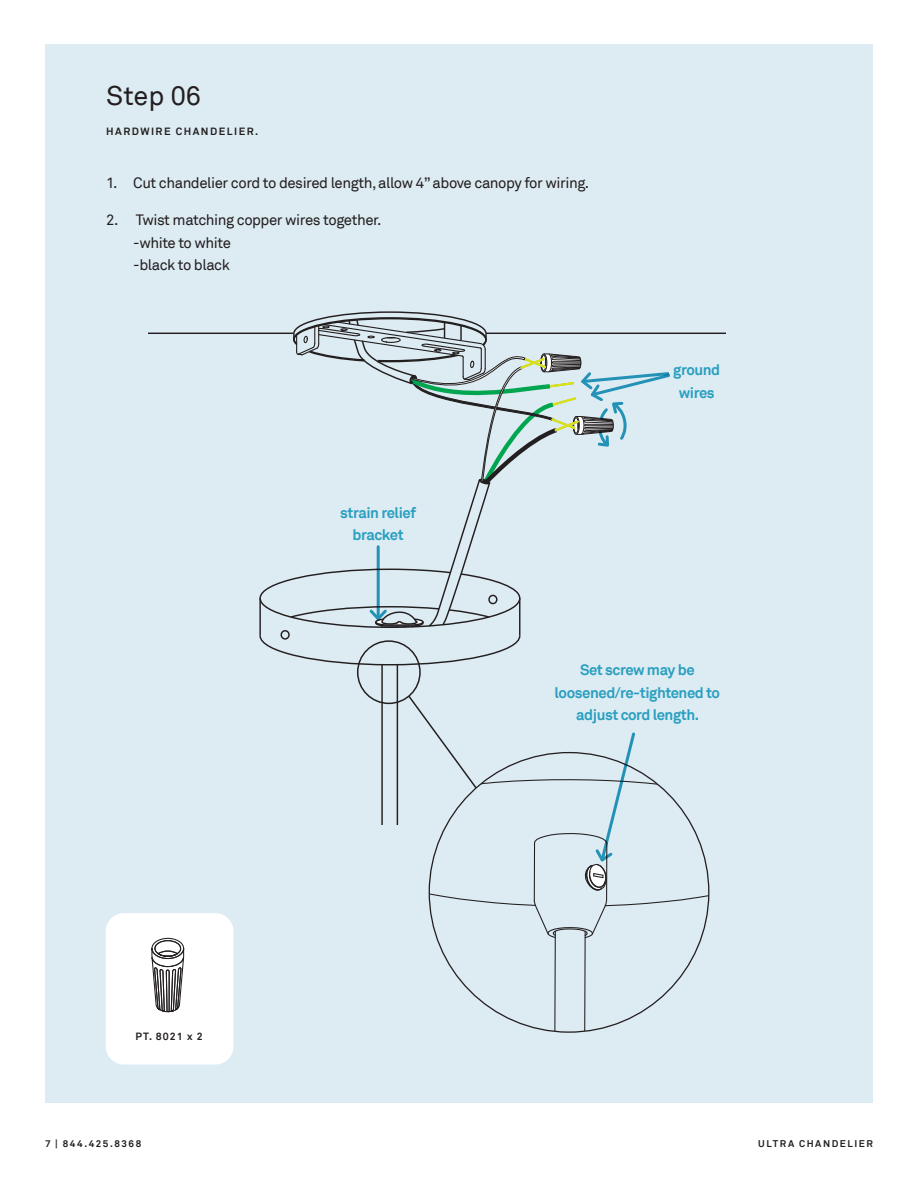
<style>
.page{position:relative;width:918px;height:1188px;background:#fff}
.page>*{position:absolute;margin:0;border:0;box-sizing:border-box;transform-origin:0 0}
.t1{font:27px "Akkurat";color:#231f20}
.t2{font:15px/22.5px "Akkurat";letter-spacing:-.03em;color:#231f20}
.t3{font:700 15px/22.5px "Akkurat";letter-spacing:-.03em;color:#299fc0;text-align:center}
.t4{font:700 10.5px "Akkurat";letter-spacing:.14em;color:#231f20}
.t5{font:700 9.75px "Akkurat";letter-spacing:.16em;color:#231f20}
</style>
<div class="page">
<div style="left:45px;top:44px;width:828px;height:1058px;background:#ddebf2"></div>
<hr style="left:486px;top:333px;width:239px;height:1px;background:#231f20">
<hr style="left:148px;top:333px;width:146px;height:1px;background:#231f20">
<hr style="left:397px;top:665px;width:1px;height:160px;background:#231f20">
<hr style="left:381px;top:665px;width:2px;height:160px;background:#231f20">
<div style="left:106px;top:913px;width:127px;height:152px;background:#fff;border-radius:18px"></div>
<svg style="left:151px;top:938px;width:34px;height:74px"></svg>
<svg style="left:259px;top:311px;width:413px;height:355px"></svg>
<div style="left:357px;top:640px;width:64px;height:64px;border:2px solid #231f20;border-radius:50%"></div>
<svg style="left:407px;top:694px;width:302px;height:338px"></svg>
<h1 class="t1" style="left:106px;top:80px;width:96px">Step 06</h1>
<p class="t4" style="left:106px;top:125px;width:153px">HARDWIRE CHANDELIER.</p>
<p class="t2" style="left:106px;top:171px;width:485px">1. Cut chandelier cord to desired length, allow 4” above canopy for wiring.</p>
<p class="t2" style="left:133px;top:209px;width:250px;text-indent:-27px">2. Twist matching copper wires together. -white to white<br>-black to black</p>
<p class="t3" style="left:340px;top:501px;width:77px">strain relief bracket</p>
<p class="t3" style="left:673px;top:359px;width:48px">ground wires</p>
<p class="t4" style="left:136px;top:1030px;width:69px">PT. 8021 x 2</p>
<p class="t3" style="left:555px;top:659px;width:167px">Set screw may be loosened/re-tightened to adjust cord length.</p>
<p class="t5" style="left:45px;top:1138px;width:98px">7 | 844.425.8368</p>
<p class="t5" style="left:758px;top:1138px;width:116px">ULTRA CHANDELIER</p>
</div>
